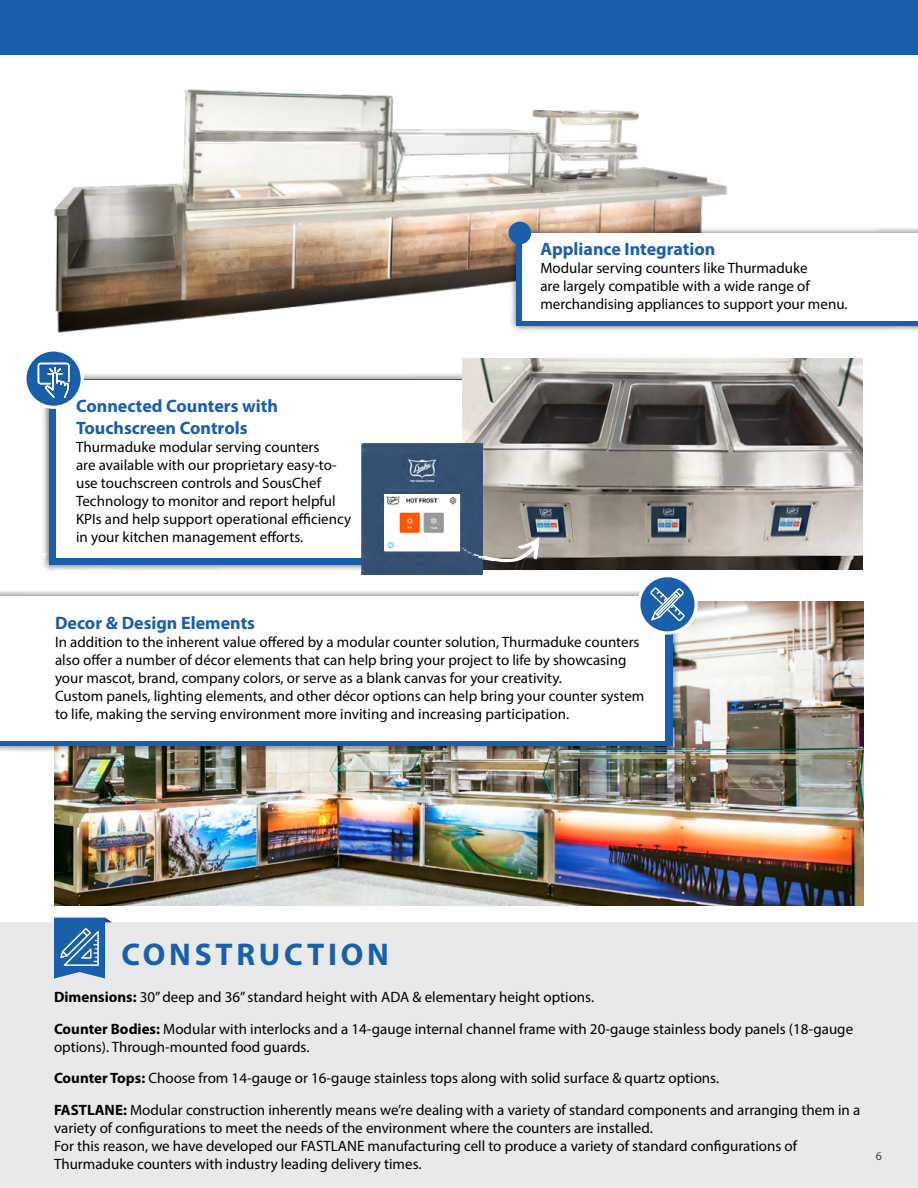
<style>
.page{position:relative;width:918px;height:1188px;background:#fff}
.page>*{position:absolute;margin:0;border:0;box-sizing:border-box;transform-origin:0 0}
.t1{font:700 31.5px "Myriad Pro";letter-spacing:.12em;color:#195fa9}
.t2{font:700 18px/21.6px "Myriad Pro";color:#195fa9}
.t3{font:15px/18px "Myriad Pro";color:#000}
.t4{font:12px "Myriad Pro";color:#414042}
.s1{font-weight:700}
</style>
<div class="page">
<div style="left:42px;top:373px;width:506px;height:199px;background:#000;opacity:.65"></div>
<div style="left:49px;top:380px;width:491px;height:185px;background:#195fa9"></div>
<div style="left:56px;top:380px;width:484px;height:177px;background:#fff"></div>
<img style="left:463px;top:358px;width:400px;height:212px">
<img style="left:54px;top:602px;width:810px;height:303px">
<div style="left:0;top:589px;width:679px;height:164px;background:#000;opacity:.65"></div>
<div style="left:0;top:596px;width:672px;height:149px;background:#195fa9"></div>
<div style="left:0;top:596px;width:665px;height:145px;background:#fff"></div>
<div style="left:637px;top:574px;width:61px;height:61px;background:#fff;border-radius:50%"></div>
<svg style="left:640px;top:577px;width:55px;height:54px"></svg>
<div style="left:642px;top:579px;width:51px;height:51px;background:#195fa9;border-radius:50%"></div>
<svg style="left:649px;top:587px;width:37px;height:37px"></svg>
<div style="left:0;top:0;width:918px;height:54px;background:#195fa9"></div>
<div style="left:0;top:922px;width:918px;height:266px;background:#e7e9ea"></div>
<svg style="left:54px;top:918px;width:58px;height:61px"></svg>
<div style="left:23px;top:348px;width:61px;height:61px;background:#fff;border-radius:50%"></div>
<div style="left:27px;top:352px;width:54px;height:54px;background:#195fa7;border-radius:50%"></div>
<svg style="left:38px;top:363px;width:31px;height:35px"></svg>
<img style="left:361px;top:444px;width:122px;height:130px">
<img style="left:385px;top:495px;width:74px;height:55px">
<svg style="left:459px;top:537px;width:80px;height:25px;background:#93969a"></svg>
<img style="left:54px;top:89px;width:673px;height:244px">
<div style="left:510px;top:226px;width:408px;height:107px;background:#000;opacity:.65"></div>
<div style="left:517px;top:233px;width:401px;height:92px;background:#195fa9"></div>
<div style="left:523px;top:233px;width:395px;height:88px;background:#fff"></div>
<div style="left:509px;top:222px;width:22px;height:22px;background:#195fa9;border-radius:50%"></div>
<p class="t2" style="left:76px;top:395px;width:203px">Connected Counters with<br>Touchscreen Controls</p>
<p class="t3" style="left:76px;top:438px;width:277px">Thurmaduke modular serving counters<br>are available with our proprietary easy-to&shy;use touchscreen controls and SousChef Technology to monitor and report helpful KPIs and help support operational efficiency in your kitchen management efforts.</p>
<p class="t2" style="left:540px;top:237px;width:176px">Appliance Integration</p>
<p class="t3" style="left:540px;top:259px;width:309px">Modular serving counters like Thurmaduke<br>are largely compatible with a wide range of merchandising appliances to support your menu.</p>
<p class="t2" style="left:55px;top:612px;width:202px">Decor &amp; Design Elements</p>
<p class="t3" style="left:55px;top:633px;width:591px">In addition to the inherent value offered by a modular counter solution, Thurmaduke counters also offer a number of décor elements that can help bring your project to life by showcasing your mascot, brand, company colors, or serve as a blank canvas for your creativity.<br>Custom panels, lighting elements, and other décor options can help bring your counter system to life, making the serving environment more inviting and increasing participation.</p>
<h1 class="t1" style="left:121px;top:934px;width:269px">CONSTRUCTION</h1>
<p class="t3" style="left:54px;top:981px;width:801px;line-height:31.5px"><span class="s1">Dimensions:</span> 30” deep and 36” standard height with ADA &amp; elementary height options.<br><span class="s1">Counter Bodies:</span> Modular with interlocks and a 14-gauge internal channel frame with 20-gauge stainless body panels (18-gauge</p>
<p class="t3" style="left:54px;top:1031px;width:808px;line-height:31.5px">options). Through-mounted food guards.<br><span class="s1">Counter Tops:</span> Choose from 14-gauge or 16-gauge stainless tops along with solid surface &amp; quartz options.<br><span class="s1">FASTLANE:</span> Modular construction inherently means we’re dealing with a variety of standard components and arranging them in a</p>
<p class="t3" style="left:54px;top:1119px;width:745px">variety of configurations to meet the needs of the environment where the counters are installed.<br>For this reason, we have developed our FASTLANE manufacturing cell to produce a variety of standard configurations of<br>Thurmaduke counters with industry leading delivery times.</p>
<p class="t4" style="left:876px;top:1149px;width:8px">6</p>
</div>
